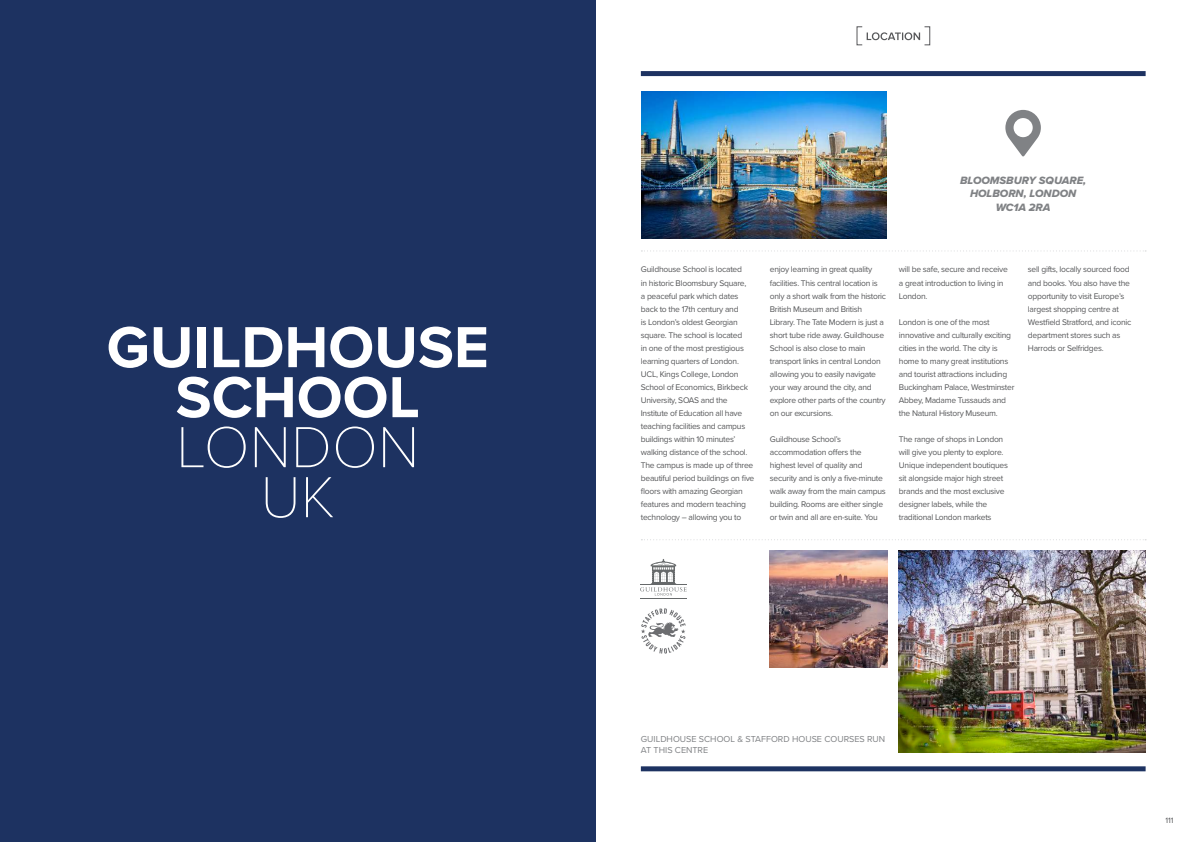
<style>
.page{position:relative;width:1191px;height:842px;background:#fff}
.page>*{position:absolute;margin:0;border:0;box-sizing:border-box;transform-origin:0 0}
.t1{font:700 60px/50px "Proxima Nova";color:#fff;text-align:center}
.t2{font:100 60px/50px "Proxima Nova T";color:#fff;text-align:center}
.t3{font:11px/13.2px "Proxima Nova Extrabld It";color:#808285;text-align:center}
.t4{font:9px/10.8px "Proxima Nova";color:#808285}
.t5{font:8.5px/13px "Proxima Nova";letter-spacing:-.03em;color:#57585a}
.t6{font:8px "Proxima Nova";color:#57585a}
</style>
<div class="page">
<div style="left:0;top:0;width:595px;height:842px;background:#1d3261"></div>
<div style="left:924px;top:26px;width:6px;height:19px;border:1px solid #57585a"></div>
<svg style="left:866px;top:32px;width:54px;height:8px"></svg>
<svg style="left:1005px;top:110px;width:35px;height:47px"></svg>
<div style="left:641px;top:71px;width:504px;height:5px;background:#1d3261"></div>
<div style="left:641px;top:766px;width:504px;height:5px;background:#1d3261"></div>
<img style="left:899px;top:550px;width:246px;height:203px">
<svg style="left:641px;top:250px;width:505px;height:1px"></svg>
<svg style="left:641px;top:539px;width:505px;height:1px"></svg>
<img style="left:770px;top:550px;width:117px;height:118px">
<img style="left:641px;top:91px;width:245px;height:148px">
<hr style="left:640px;top:584px;width:47px;height:1px;background:#66696a">
<hr style="left:640px;top:598px;width:46px;height:1px;background:#66696a">
<svg style="left:640px;top:559px;width:46px;height:37px"></svg>
<svg style="left:641px;top:608px;width:44px;height:46px"></svg>
<h1 class="t1" style="left:107px;top:321px;width:384px">GUILDHOUSE<br>SCHOOL</h1>
<h1 class="t2" style="left:176px;top:418px;width:245px">LONDON<br>UK</h1>
<p class="t3" style="left:960px;top:174px;width:128px">BLOOMSBURY SQUARE,<br>HOLBORN, LONDON<br>WC1A 2RA</p>
<p class="t5" style="left:641px;top:263px;width:115px">Guildhouse School is located<br>in historic Bloomsbury Square,<br>a peaceful park which dates back to the 17th century and<br>is London’s oldest Georgian square. The school is located<br>in one of the most prestigious learning quarters of London.<br>UCL, Kings College, London<br>School of Economics, Birkbeck<br>University, SOAS and the<br>Institute of Education all have teaching facilities and campus buildings within 10 minutes’ walking distance of the school.<br>The campus is made up of three beautiful period buildings on five floors with amazing Georgian features and modern teaching technology – allowing you to</p>
<p class="t5" style="left:770px;top:263px;width:118px">enjoy learning in great quality facilities. This central location is only a short walk from the historic<br>British Museum and British<br>Library. The Tate Modern is just a short tube ride away. Guildhouse<br>School is also close to main transport links in central London allowing you to easily navigate your way around the city, and explore other parts of the country on our excursions.</p>
<p class="t5" style="left:770px;top:432px;width:117px">Guildhouse School’s accommodation offers the highest level of quality and security and is only a five-minute walk away from the main campus building. Rooms are either single or twin and all are en-suite. You</p>
<p class="t5" style="left:899px;top:263px;width:110px">will be safe, secure and receive a great introduction to living in<br>London.</p>
<p class="t5" style="left:899px;top:315px;width:117px">London is one of the most innovative and culturally exciting cities in the world. The city is home to many great institutions and tourist attractions including<br>Buckingham Palace, Westminster<br>Abbey, Madame Tussauds and the Natural History Museum.</p>
<p class="t5" style="left:899px;top:432px;width:111px">The range of shops in London will give you plenty to explore.<br>Unique independent boutiques sit alongside major high street brands and the most exclusive designer labels, while the traditional London markets</p>
<p class="t5" style="left:1028px;top:263px;width:105px">sell gifts, locally sourced food and books. You also have the opportunity to visit Europe’s largest shopping centre at<br>Westfield Stratford, and iconic department stores such as<br>Harrods or Selfridges.</p>
<p class="t4" style="left:641px;top:733px;width:246px">GUILDHOUSE SCHOOL &amp; STAFFORD HOUSE COURSES RUN<br>AT THIS CENTRE</p>
<p class="t6" style="left:1165px;top:814px;width:10px">111</p>
</div>
